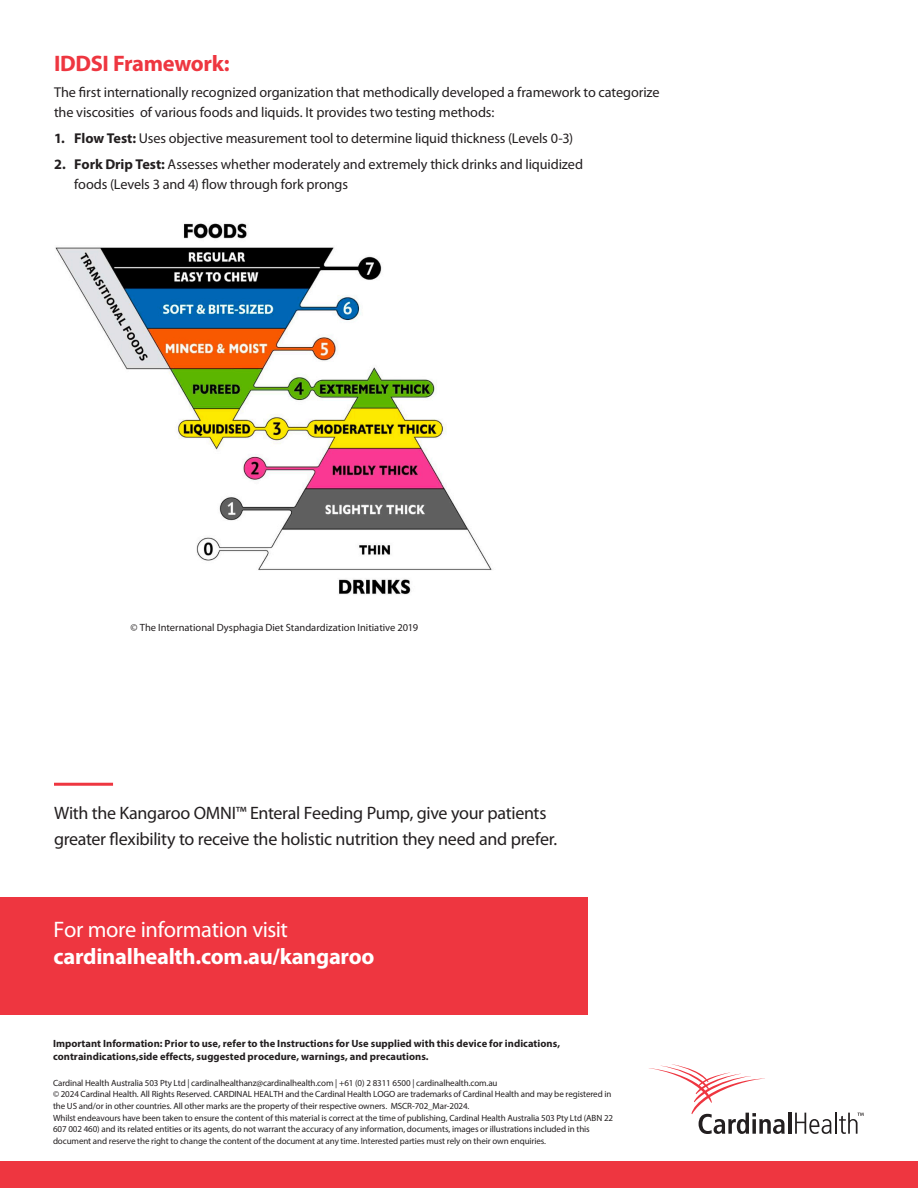
<style>
.page{position:relative;width:918px;height:1188px;background:#fff}
.page>*{position:absolute;margin:0;border:0;box-sizing:border-box;transform-origin:0 0}
.Body_9_5_13{font:700 22.5px/27px "Myriad Pro";letter-spacing:-.015em;color:#fff}
.Body_9_5_13-2{font:700 22.5px "Myriad Pro";letter-spacing:-.015em;color:#ee3640}
.Body_9_5_13-3{font:18px/25.5px "Myriad Pro";letter-spacing:-.02em;color:#231f20}
.Body_9_5_13-4{font:14.25px/19.5px "Myriad Pro";letter-spacing:-.01em;color:#231f20}
.t1{font:700 10.5px/13.5px "Myriad Pro";letter-spacing:.005em;color:#231f20}
.t2{font:10.5px "Myriad Pro";color:#231f20}
.t3{font:9px/11.6px "Myriad Pro";letter-spacing:-.01em;color:#231f20}
.s1{font-weight:700}
.s2{font-weight:400}
</style>
<div class="page">
<div style="left:0;top:1161px;width:918px;height:27px;background:#ee3640"></div>
<div style="left:0;top:897px;width:587px;height:118px;background:#ee3640"></div>
<hr style="left:788px;top:1113px;width:3px;height:21px;background:#231f20">
<hr style="left:835px;top:1113px;width:2px;height:21px;background:#231f20">
<svg style="left:649px;top:1064px;width:136px;height:70px"></svg>
<svg style="left:795px;top:1113px;width:36px;height:21px"></svg>
<svg style="left:839px;top:1113px;width:25px;height:21px"></svg>
<hr style="left:54px;top:783px;width:59px;height:3px;background:#ee3640">
<img style="left:55px;top:223px;width:437px;height:372px">
<p class="Body_9_5_13-2" style="left:54px;top:51px;width:177px">IDDSI Framework:</p>
<p class="Body_9_5_13-4" style="left:54px;top:83px;width:607px">The first internationally recognized organization that methodically developed a framework to categorize the viscosities of various foods and liquids. It provides two testing methods:</p>
<p class="Body_9_5_13-4" style="left:54px;top:129px;width:521px"><span class="s1">1. Flow Test:</span> Uses objective measurement tool to determine liquid thickness (Levels 0-3)</p>
<p class="Body_9_5_13-4" style="left:74px;top:155px;width:510px;text-indent:-20px"><span class="s1">2. Fork Drip Test:</span> Assesses whether moderately and extremely thick drinks and liquidized foods (Levels 3 and 4) flow through fork prongs</p>
<p class="t2" style="left:131px;top:622px;width:289px">© The International Dysphagia Diet Standardization Initiative 2019</p>
<p class="Body_9_5_13-3" style="left:54px;top:801px;width:505px">With the Kangaroo OMNI™ Enteral Feeding Pump, give your patients greater flexibility to receive the holistic nutrition they need and prefer.</p>
<p class="Body_9_5_13" style="left:54px;top:917px;width:322px"><span class="s2">For more information visit </span>cardinalhealth.com.au/kangaroo</p>
<p class="t1" style="left:53px;top:1036px;width:509px">Important Information: Prior to use, refer to the Instructions for Use supplied with this device for indications, contraindications,side effects, suggested procedure, warnings, and precautions.</p>
<p class="t3" style="left:53px;top:1077px;width:562px">Cardinal Health Australia 503 Pty Ltd | cardinalhealthanz@cardinalhealth.com | +61 (0) 2 8311 6500 | cardinalhealth.com.au<br>© 2024 Cardinal Health. All Rights Reserved. CARDINAL HEALTH and the Cardinal Health LOGO are trademarks of Cardinal Health and may be registered in the US and/or in other countries. All other marks are the property of their respective owners. MSCR-702_Mar-2024.<br>Whilst endeavours have been taken to ensure the content of this material is correct at the time of publishing, Cardinal Health Australia 503 Pty Ltd (ABN 22<br>607 002 460) and its related entities or its agents, do not warrant the accuracy of any information, documents, images or illustrations included in this document and reserve the right to change the content of the document at any time. Interested parties must rely on their own enquiries.</p>
</div>
